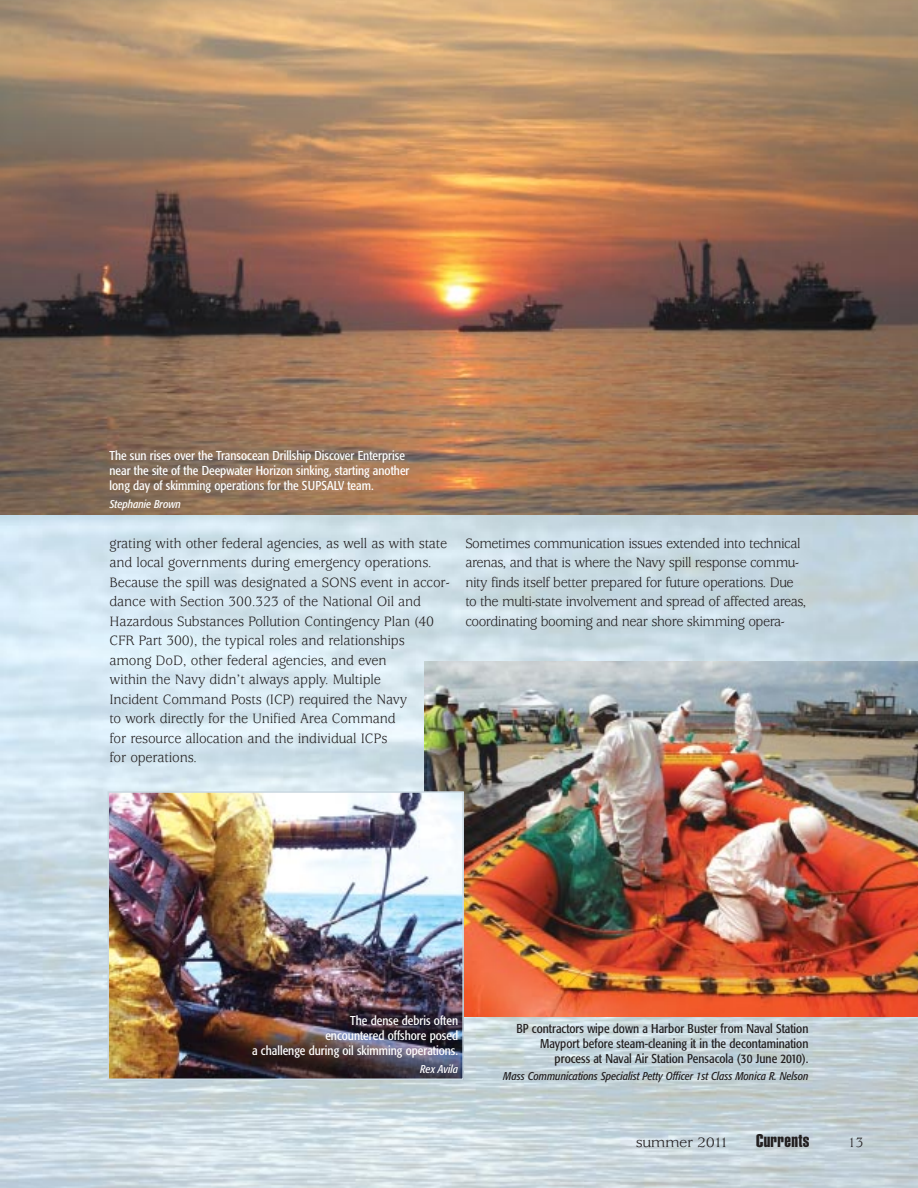
<style>
.page{position:relative;width:918px;height:1188px;background:#fff}
.page>*{position:absolute;margin:0;border:0;box-sizing:border-box;transform-origin:0 0}
.t1{font:18px "Helvetica Extra Compressed";letter-spacing:.02em;color:#231f20;scale:1.1 1}
.t2{font:15px/19.5px "Usherwood";letter-spacing:-.01em;color:#231f20;scale:.95 1}
.t3{font:15px/19.5px "Usherwood";letter-spacing:-.035em;color:#231f20;scale:.95 1}
.t4{font:15px "Usherwood";letter-spacing:-.03em;color:#231f20;scale:1.1 1}
.t5{font:condensed 12.75px/15px "Formata";color:#fff;text-align:right}
.t6{font:condensed 12.75px/15px "Formata";color:#231f20;text-align:right}
.t7{font:italic condensed 11.25px "Formata";color:#231f20}
.t8{font:italic condensed 11.25px "Formata";color:#fff}
</style>
<div class="page">
<img style="left:0;top:515px;width:918px;height:673px">
<img style="left:425px;top:661px;width:493px;height:356px">
<img style="left:110px;top:794px;width:351px;height:283px">
<div style="left:107px;top:791px;width:357px;height:289px;border:2px solid #cad8e1"></div>
<img style="left:0;top:0;width:918px;height:515px">
<p class="t5" style="left:110px;top:449px;width:302px;text-align:left">The sun rises over the Transocean Drillship Discover Enterprise near the site of the Deepwater Horizon sinking, starting another long day of skimming operations for the SUPSALV team.</p>
<p class="t8" style="left:110px;top:499px;width:73px">Stephanie Brown</p>
<p class="t2" style="left:109px;top:535px;width:360px">grating with other federal agencies, as well as with state and local governments during emergency operations.<br>Because the spill was designated a SONS event in accor&shy;dance with Section 300.323 of the National Oil and Hazardous Substances Pollution Contingency Plan (40<br>CFR Part 300), the typical roles and relationships among DoD, other federal agencies, and even<br>within the Navy didn’t always apply. Multiple<br>Incident Command Posts (ICP) required the Navy<br>to work directly for the Unified Area Command<br>for resource allocation and the individual ICPs<br>for operations.</p>
<p class="t3" style="left:465px;top:535px;width:361px">Sometimes communication issues extended into technical arenas, and that is where the Navy spill response commu&shy;nity finds itself better prepared for future operations. Due to the multi-state involvement and spread of affected areas, coordinating booming and near shore skimming opera-</p>
<p class="t5" style="left:252px;top:1014px;width:207px">The dense debris often<br>encountered offshore posed<br>a challenge during oil skimming operations.</p>
<p class="t8" style="left:420px;top:1064px;width:39px">Rex Avila</p>
<p class="t6" style="left:516px;top:1022px;width:294px">BP contractors wipe down a Harbor Buster from Naval Station<br>Mayport before steam-cleaning it in the decontamination process at Naval Air Station Pensacola (30 June 2010).</p>
<p class="t7" style="left:503px;top:1071px;width:307px">Mass Communications Specialist Petty Officer 1st Class Monica R. Nelson</p>
<p class="t4" style="left:636px;top:1137px;width:86px">summer 2011</p>
<p class="t1" style="left:756px;top:1134px;width:50px">Currents</p>
<p class="t2" style="left:848px;top:1134px;width:18px">13</p>
</div>
